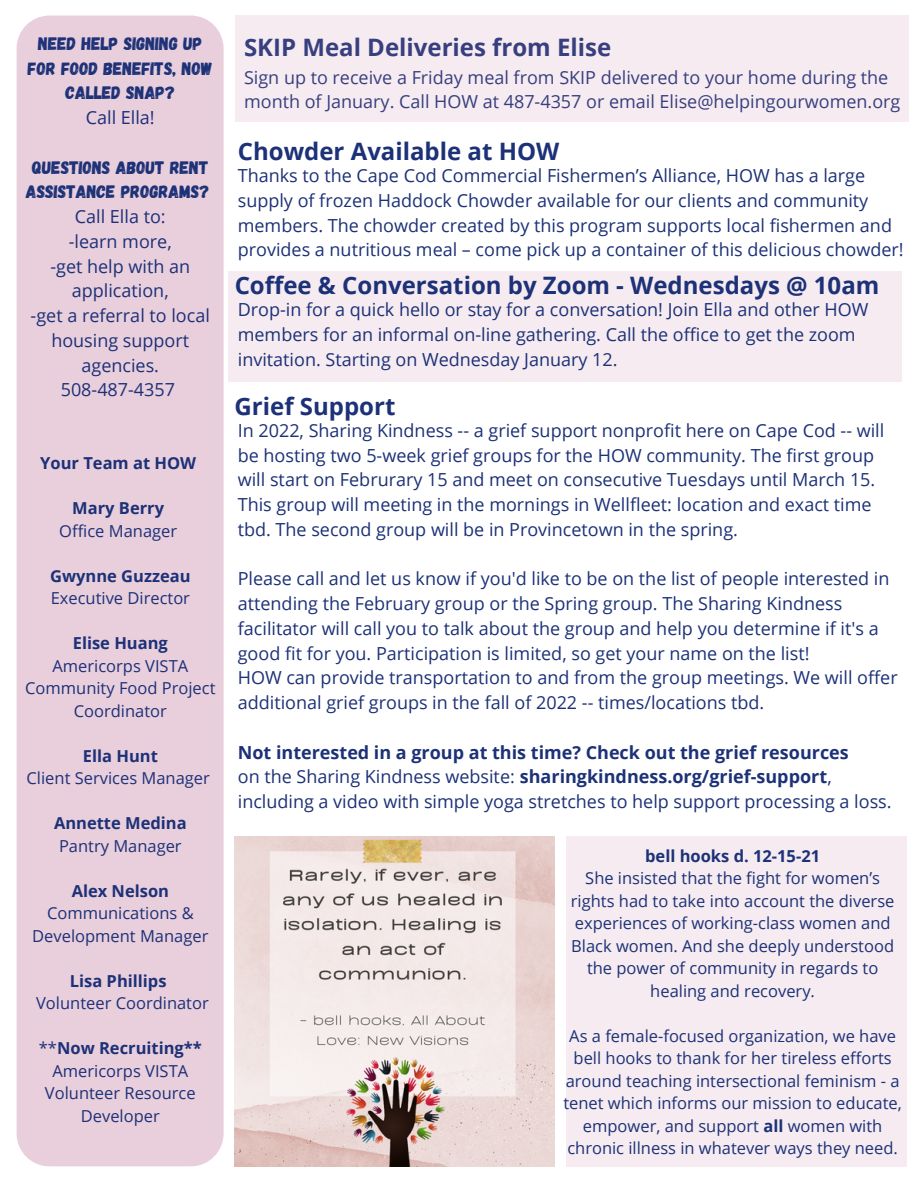
<style>
.page{position:relative;width:918px;height:1188px;background:#fff}
.page>*{position:absolute;margin:0;border:0;box-sizing:border-box;transform-origin:0 0}
.t1{font:700 24px "Open Sans";color:#1c3177}
.t2{font:18px/24.8px "Open Sans";color:#1c3177}
.t3{font:18px/24.8px "Gagalin";color:#1c3177;text-align:center}
.t4{font:700 18px "Open Sans";color:#1c3177}
.t5{font:16.5px/22.5px "Open Sans";color:#1c3177;text-align:center}
.t6{font:700 16.5px "Open Sans";color:#1c3177}
.s1{font-weight:700}
.s2{font-weight:400}
</style>
<div class="page">
<div style="left:17px;top:16px;width:207px;height:1150px;background:#e9cedc;border-radius:33px"></div>
<div style="left:228px;top:271px;width:674px;height:110px;background:#f5ebf0"></div>
<div style="left:235px;top:16px;width:674px;height:106px;background:#f5ebf0"></div>
<img style="left:235px;top:836px;width:319px;height:331px">
<div style="left:566px;top:836px;width:340px;height:331px;background:#f5ebf0"></div>
<p class="t3" style="left:28px;top:30px;width:186px">NEED HELP SIGNING UP<br>FOR FOOD BENEFITS, NOW<br>CALLED SNAP?</p>
<p class="t2" style="left:86px;top:105px;width:70px">Call Ella!</p>
<p class="t3" style="left:26px;top:154px;width:185px">QUESTIONS ABOUT RENT<br>ASSISTANCE PROGRAMS?</p>
<p class="t2" style="left:75px;top:204px;width:92px">Call Ella to:</p>
<p class="t2" style="left:69px;top:228px;width:104px">-learn more,</p>
<p class="t2" style="left:50px;top:253px;width:141px;text-align:center">-get help with an application,</p>
<p class="t2" style="left:31px;top:303px;width:181px;text-align:center">-get a referral to local housing support agencies.</p>
<p class="t2" style="left:61px;top:377px;width:116px">508-487-4357</p>
<p class="t6" style="left:40px;top:452px;width:157px">Your Team at HOW</p>
<p class="t6" style="left:72px;top:497px;width:93px">Mary Berry</p>
<p class="t5" style="left:59px;top:519px;width:119px">Office Manager</p>
<p class="t5" style="left:50px;top:564px;width:142px;text-align:left"><span class="s1">Gwynne Guzzeau<br></span>Executive Director</p>
<p class="t6" style="left:73px;top:632px;width:97px">Elise Huang</p>
<p class="t5" style="left:52px;top:654px;width:137px">Americorps VISTA</p>
<p class="t5" style="left:25px;top:677px;width:192px">Community Food Project<br>Coordinator</p>
<p class="t6" style="left:83px;top:744px;width:76px">Ella Hunt</p>
<p class="t5" style="left:27px;top:767px;width:185px">Client Services Manager</p>
<p class="t6" style="left:54px;top:812px;width:134px">Annette Medina</p>
<p class="t5" style="left:59px;top:834px;width:124px">Pantry Manager</p>
<p class="t6" style="left:72px;top:879px;width:99px">Alex Nelson</p>
<p class="t5" style="left:32px;top:902px;width:178px">Communications &amp;<br>Development Manager</p>
<p class="t6" style="left:70px;top:969px;width:98px">Lisa Phillips</p>
<p class="t5" style="left:36px;top:992px;width:174px">Volunteer Coordinator</p>
<p class="t6" style="left:39px;top:1037px;width:164px"><span class="s2">**</span>Now Recruiting**</p>
<p class="t5" style="left:45px;top:1059px;width:152px">Americorps VISTA<br>Volunteer Resource<br>Developer</p>
<p class="t1" style="left:244px;top:30px;width:369px">SKIP Meal Deliveries from Elise</p>
<p class="t2" style="left:244px;top:64px;width:658px">Sign up to receive a Friday meal from SKIP delivered to your home during the month of January. Call HOW at 487-4357 or email Elise@helpingourwomen.org</p>
<p class="t1" style="left:238px;top:135px;width:323px">Chowder Available at HOW</p>
<p class="t2" style="left:238px;top:163px;width:667px">Thanks to the Cape Cod Commercial Fishermen’s Alliance, HOW has a large supply of frozen Haddock Chowder available for our clients and community members. The chowder created by this program supports local fishermen and provides a nutritious meal – come pick up a container of this delicious chowder!</p>
<p class="t1" style="left:235px;top:269px;width:646px">Coffee &amp; Conversation by Zoom - Wednesdays @ 10am</p>
<p class="t2" style="left:238px;top:297px;width:632px">Drop-in for a quick hello or stay for a conversation! Join Ella and other HOW members for an informal on-line gathering. Call the office to get the zoom invitation. Starting on Wednesday January 12.</p>
<p class="t1" style="left:235px;top:390px;width:162px">Grief Support</p>
<p class="t2" style="left:238px;top:417px;width:648px">In 2022, Sharing Kindness -- a grief support nonprofit here on Cape Cod -- will be hosting two 5-week grief groups for the HOW community. The first group will start on Februrary 15 and meet on consecutive Tuesdays until March 15.<br>This group will meeting in the mornings in Wellfleet: location and exact time tbd. The second group will be in Provincetown in the spring.</p>
<p class="t2" style="left:238px;top:566px;width:653px">Please call and let us know if you'd like to be on the list of people interested in attending the February group or the Spring group. The Sharing Kindness facilitator will call you to talk about the group and help you determine if it's a good fit for you. Participation is limited, so get your name on the list!</p>
<p class="t2" style="left:238px;top:665px;width:661px">HOW can provide transportation to and from the group meetings. We will offer additional grief groups in the fall of 2022 -- times/locations tbd.</p>
<p class="t4" style="left:238px;top:739px;width:613px">Not interested in a group at this time? Check out the grief resources</p>
<p class="t2" style="left:238px;top:764px;width:655px">on the Sharing Kindness website: <span class="s1">sharingkindness.org/grief-support</span>, including a video with simple yoga stretches to help support processing a loss.</p>
<p class="t6" style="left:645px;top:844px;width:176px">bell hooks d. 12-15-21</p>
<p class="t5" style="left:571px;top:867px;width:325px">She insisted that the fight for women’s rights had to take into account the diverse experiences of working-class women and Black women. And she deeply understood the power of community in regards to healing and recovery.</p>
<p class="t5" style="left:563px;top:1024px;width:340px">As a female-focused organization, we have bell hooks to thank for her tireless efforts around teaching intersectional feminism - a tenet which informs our mission to educate, empower, and support <span class="s1">all</span> women with chronic illness in whatever ways they need.</p>
</div>
